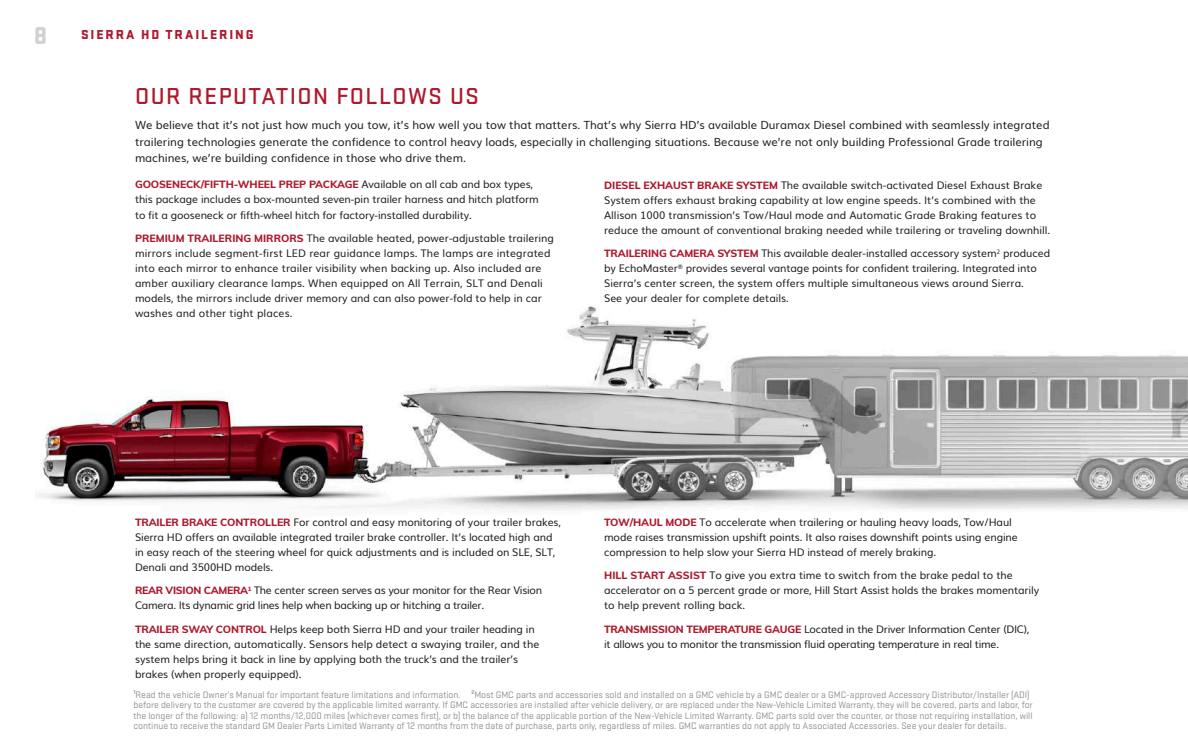
<style>
.page{position:relative;width:1188px;height:756px;background:#fff}
.page>*{position:absolute;margin:0;border:0;box-sizing:border-box;transform-origin:0 0}
.t1{font:900 25.5px "Stratum GMC";color:#d1d2d4}
.t2{font:500 24px "Stratum GMC";letter-spacing:.06em;color:#ad192c}
.t3{font:900 13.5px "Stratum GMC";letter-spacing:.14em;color:#ad192c}
.t4{font:11.25px/16.5px "Muli";color:#231f20}
.t5{font:10.5px/15px "Muli";letter-spacing:-.01em;color:#231f20}
.t6{font:10.5px/15px "Muli";letter-spacing:.01em;color:#231f20}
.t7{font:9.75px/10.5px "Stratum GMC";color:#8e9091}
.s1{font-weight:800;color:#ad192c}
</style>
<div class="page">
<img style="left:39px;top:306px;width:1149px;height:204px">
<h1 class="t1" style="left:34px;top:16px;width:15px">8</h1>
<p class="t3" style="left:81px;top:25px;width:174px">SIERRA HD TRAILERING</p>
<h2 class="t2" style="left:135px;top:80px;width:345px">OUR REPUTATION FOLLOWS US</h2>
<p class="t4" style="left:135px;top:116px;width:916px">We believe that it’s not just how much you tow, it’s how well you tow that matters. That’s why Sierra HD’s available Duramax Diesel combined with seamlessly integrated trailering technologies generate the confidence to control heavy loads, especially in challenging situations. Because we’re not only building Professional Grade trailering machines, we’re building confidence in those who drive them.</p>
<p class="t5" style="left:135px;top:176px;width:405px"><span class="s1">GOOSENECK/FIFTH-WHEEL PREP PACKAGE</span> Available on all cab and box types, this package includes a box-mounted seven-pin trailer harness and hitch platform to fit a gooseneck or fifth-wheel hitch for factory-installed durability.</p>
<p class="t6" style="left:135px;top:230px;width:421px"><span class="s1">PREMIUM TRAILERING MIRRORS</span> The available heated, power-adjustable trailering mirrors include segment-first LED rear guidance lamps. The lamps are integrated into each mirror to enhance trailer visibility when backing up. Also included are amber auxiliary clearance lamps. When equipped on All Terrain, SLT and Denali models, the mirrors include driver memory and can also power-fold to help in car washes and other tight places.</p>
<p class="t5" style="left:604px;top:176px;width:448px"><span class="s1">DIESEL EXHAUST BRAKE SYSTEM</span> The available switch-activated Diesel Exhaust Brake System offers exhaust braking capability at low engine speeds. It’s combined with the Allison 1000 transmission’s Tow/Haul mode and Automatic Grade Braking features to reduce the amount of conventional braking needed while trailering or traveling downhill.</p>
<p class="t5" style="left:604px;top:245px;width:448px"><span class="s1">TRAILERING CAMERA SYSTEM</span> This available dealer-installed accessory system<sup>2</sup> produced by EchoMaster<sup>®</sup> provides several vantage points for confident trailering. Integrated into Sierra’s center screen, the system offers multiple simultaneous views around Sierra.<br>See your dealer for complete details.</p>
<p class="t5" style="left:604px;top:514px;width:415px"><span class="s1">TOW/HAUL MODE</span> To accelerate when trailering or hauling heavy loads, Tow/Haul mode raises transmission upshift points. It also raises downshift points using engine compression to help slow your Sierra HD instead of merely braking.</p>
<p class="t5" style="left:604px;top:567px;width:437px"><span class="s1">HILL START ASSIST</span> To give you extra time to switch from the brake pedal to the accelerator on a 5 percent grade or more, Hill Start Assist holds the brakes momentarily to help prevent rolling back.</p>
<p class="t5" style="left:604px;top:621px;width:427px"><span class="s1">TRANSMISSION TEMPERATURE GAUGE</span> Located in the Driver Information Center (DIC), it allows you to monitor the transmission fluid operating temperature in real time.</p>
<p class="t7" style="left:134px;top:689px;width:901px"><sup>1</sup>Read the vehicle Owner’s Manual for important feature limitations and information. <sup>2</sup>Most GMC parts and accessories sold and installed on a GMC vehicle by a GMC dealer or a GMC-approved Accessory Distributor/Installer (ADI) before delivery to the customer are covered by the applicable limited warranty. If GMC accessories are installed after vehicle delivery, or are replaced under the New-Vehicle Limited Warranty, they will be covered, parts and labor, for the longer of the following: a) 12 months/12,000 miles (whichever comes first), or b) the balance of the applicable portion of the New-Vehicle Limited Warranty. GMC parts sold over the counter, or those not requiring installation, will continue to receive the standard GM Dealer Parts Limited Warranty of 12 months from the date of purchase, parts only, regardless of miles. GMC warranties do not apply to Associated Accessories. See your dealer for details.</p>
<p class="t5" style="left:135px;top:514px;width:428px"><span class="s1">TRAILER BRAKE CONTROLLER</span> For control and easy monitoring of your trailer brakes, Sierra HD offers an available integrated trailer brake controller. It’s located high and in easy reach of the steering wheel for quick adjustments and is included on SLE, SLT, Denali and 3500HD models.</p>
<p class="t5" style="left:135px;top:582px;width:409px"><span class="s1">REAR VISION CAMERA</span><sup>1</sup> The center screen serves as your monitor for the Rear Vision<br>Camera. Its dynamic grid lines help when backing up or hitching a trailer.</p>
<p class="t5" style="left:135px;top:621px;width:406px"><span class="s1">TRAILER SWAY CONTROL</span> Helps keep both Sierra HD and your trailer heading in the same direction, automatically. Sensors help detect a swaying trailer, and the system helps bring it back in line by applying both the truck’s and the trailer’s brakes (when properly equipped).</p>
</div>
